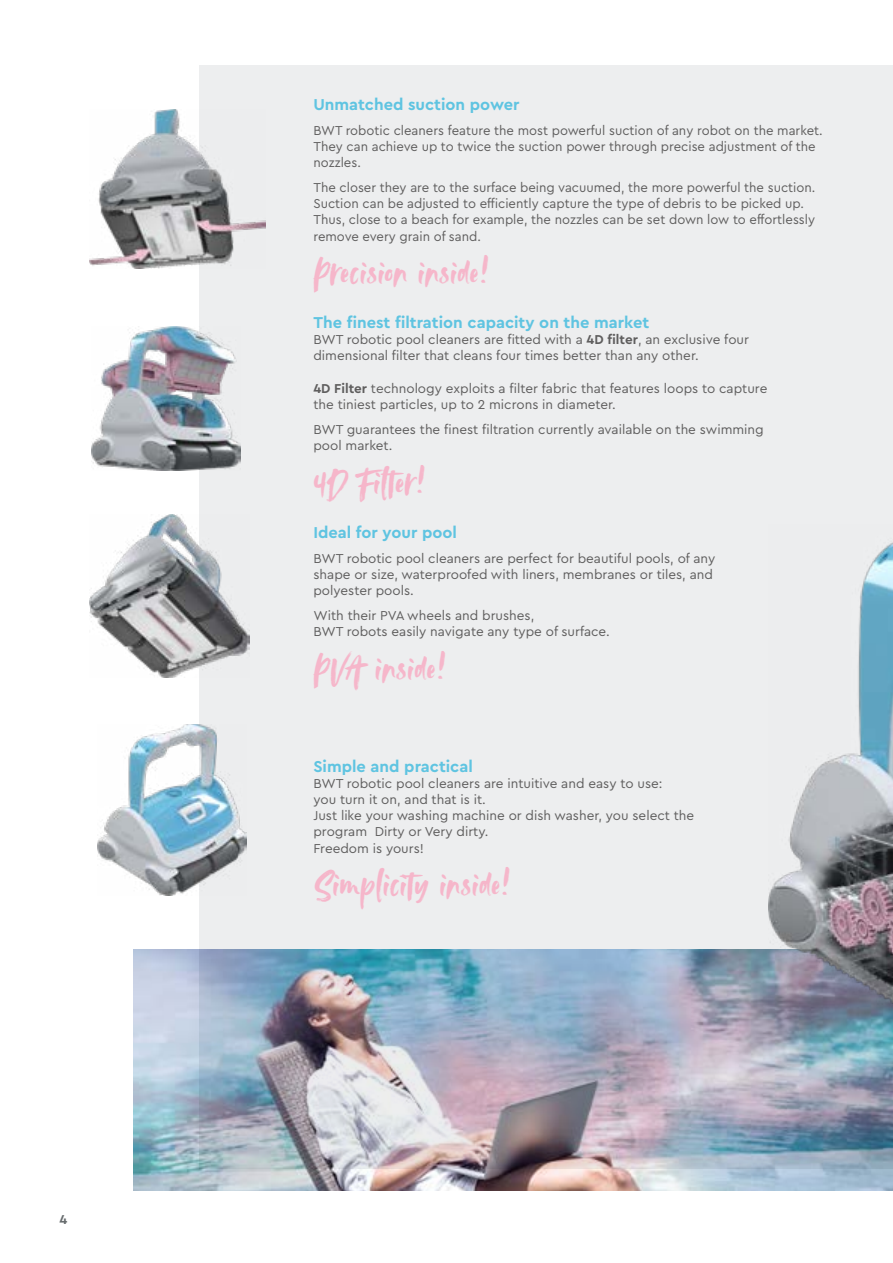
<style>
.page{position:relative;width:893px;height:1263px;background:#fff}
.page>*{position:absolute;margin:0;border:0;box-sizing:border-box;transform-origin:0 0}
.t1{font:39px "Avallon";letter-spacing:.01em;color:#f6b6ca}
.t2{font:700 16.5px "Cera PRO";color:#5fc4e1}
.t3{font:13.5px/16.2px "Cera PRO";color:#5f5e5e}
.t4{font:700 13.5px "Cera PRO";color:#676c6e}
.s1{font-weight:700}
</style>
<div class="page">
<div style="left:199px;top:65px;width:694px;height:1103px;background:#edeeef"></div>
<img style="left:134px;top:949px;width:759px;height:242px">
<img style="left:768px;top:542px;width:125px;height:507px">
<img style="left:90px;top:110px;width:176px;height:158px">
<img style="left:92px;top:326px;width:148px;height:144px">
<img style="left:98px;top:724px;width:148px;height:172px">
<img style="left:90px;top:515px;width:160px;height:163px">
<p class="t4" style="left:60px;top:1210px;width:9px">4</p>
<p class="t2" style="left:313px;top:94px;width:208px">Unmatched suction power</p>
<p class="t3" style="left:313px;top:122px;width:511px">BWT robotic cleaners feature the most powerful suction of any robot on the market.<br>They can achieve up to twice the suction power through precise adjustment of the nozzles.</p>
<p class="t3" style="left:313px;top:179px;width:503px">The closer they are to the surface being vacuumed, the more powerful the suction.<br>Suction can be adjusted to efficiently capture the type of debris to be picked up.<br>Thus, close to a beach for example, the nozzles can be set down low to effortlessly remove every grain of sand.</p>
<h1 class="t1" style="left:313px;top:247px;width:177px">Precision inside!</h1>
<p class="t2" style="left:313px;top:311px;width:337px">The finest filtration capacity on the market</p>
<p class="t3" style="left:313px;top:331px;width:437px">BWT robotic pool cleaners are fitted with a <span class="s1">4D filter</span>, an exclusive four dimensional filter that cleans four times better than any other.</p>
<p class="t3" style="left:313px;top:380px;width:455px"><span class="s1">4D Filter</span> technology exploits a filter fabric that features loops to capture the tiniest particles, up to 2 microns in diameter.</p>
<p class="t3" style="left:313px;top:420px;width:452px">BWT guarantees the finest filtration currently available on the swimming pool market.</p>
<h1 class="t1" style="left:313px;top:456px;width:113px">4D Filter!</h1>
<p class="t2" style="left:313px;top:521px;width:145px">Ideal for your pool</p>
<p class="t3" style="left:313px;top:549px;width:403px">BWT robotic pool cleaners are perfect for beautiful pools, of any shape or size, waterproofed with liners, membranes or tiles, and polyester pools.</p>
<p class="t3" style="left:313px;top:607px;width:298px">With their PVA wheels and brushes,<br>BWT robots easily navigate any type of surface.</p>
<h1 class="t1" style="left:313px;top:642px;width:134px">PVA inside!</h1>
<p class="t2" style="left:313px;top:755px;width:161px">Simple and practical</p>
<p class="t3" style="left:313px;top:775px;width:382px">BWT robotic pool cleaners are intuitive and easy to use:<br>you turn it on, and that is it.<br>Just like your washing machine or dish washer, you select the program Dirty or Very dirty.<br>Freedom is yours!</p>
<h1 class="t1" style="left:313px;top:859px;width:199px">Simplicity inside!</h1>
</div>
